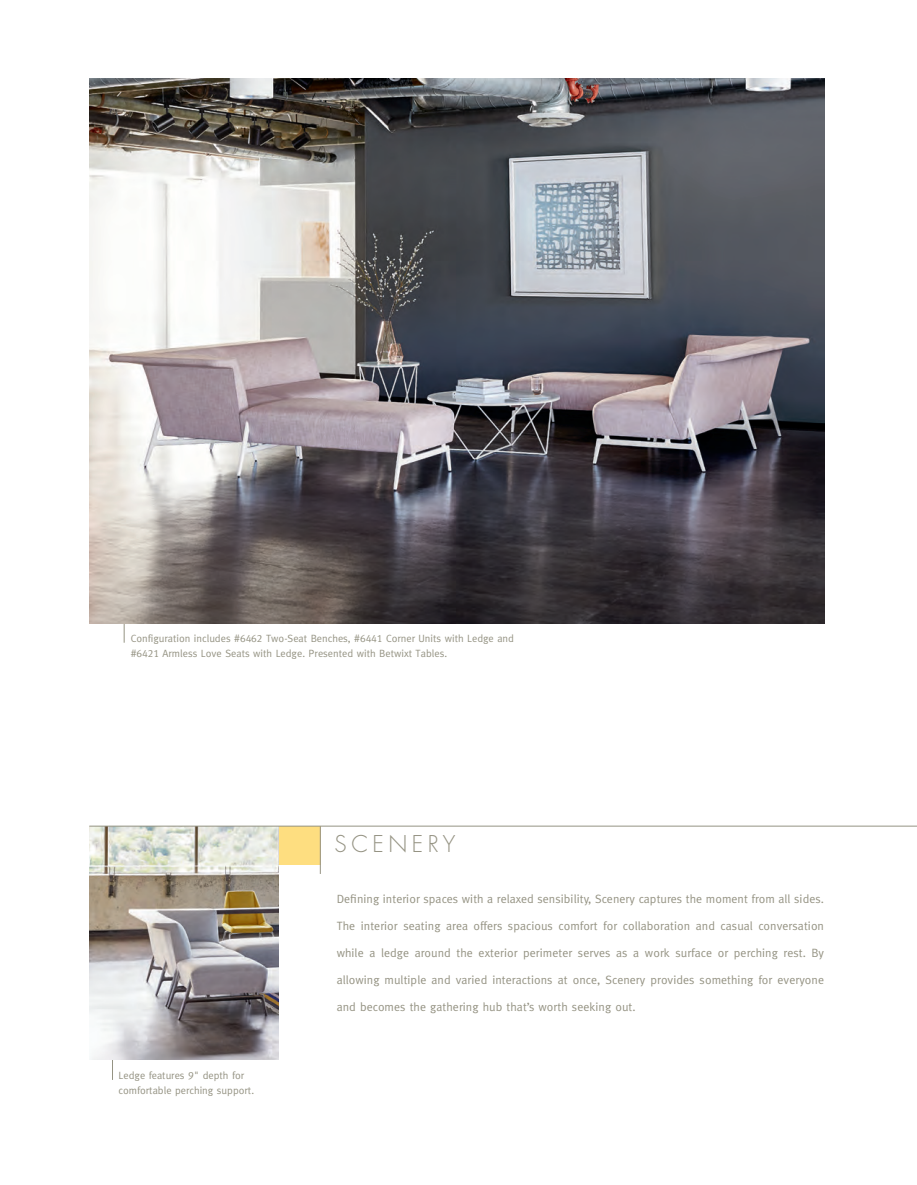
<style>
.page{position:relative;width:917px;height:1185px;background:#fff}
.page>*{position:absolute;margin:0;border:0;box-sizing:border-box;transform-origin:0 0}
.t1{font:300 22.5px "Futura";letter-spacing:.2em;color:#959383}
.t2{font:12px "Meta";letter-spacing:.005em;color:#959383}
.t3{font:10.5px/15px "Meta";color:#959383}
.s1{font-family:"Meta Caps"}
</style>
<div class="page">
<svg style="left:112px;top:1059px;width:1px;height:20px"></svg>
<svg style="left:124px;top:623px;width:1px;height:19px"></svg>
<img style="left:89px;top:78px;width:735px;height:545px">
<img style="left:89px;top:826px;width:190px;height:233px">
<div style="left:279px;top:826px;width:41px;height:38px;background:#fede80"></div>
<hr style="left:89px;top:825px;width:828px;height:1px;background:#959383">
<hr style="left:320px;top:826px;width:1px;height:47px;background:#959383">
<p class="t3" style="left:131px;top:630px;width:385px">Configuration includes <span class="s1">#6462</span> Two-Seat Benches, <span class="s1">#6441</span> Corner Units with Ledge and <span class="s1">#6421</span> Armless Love Seats with Ledge. Presented with Betwixt Tables.</p>
<p class="t1" style="left:334px;top:829px;width:122px">SCENERY</p>
<p class="t3" style="left:119px;top:1067px;width:127px">Ledge features <span class="s1">9</span>" depth for</p>
<p class="t3" style="left:119px;top:1082px;width:137px">comfortable perching support.</p>
<p class="t2" style="left:337px;top:891px;width:489px">Defining interior spaces with a relaxed sensibility, Scenery captures the moment from all sides.</p>
<p class="t2" style="left:337px;top:918px;width:489px">The interior seating area offers spacious comfort for collaboration and casual conversation</p>
<p class="t2" style="left:337px;top:945px;width:489px">while a ledge around the exterior perimeter serves as a work surface or perching rest. By</p>
<p class="t2" style="left:337px;top:972px;width:489px">allowing multiple and varied interactions at once, Scenery provides something for everyone</p>
<p class="t2" style="left:337px;top:999px;width:300px">and becomes the gathering hub that’s worth seeking out.</p>
</div>
